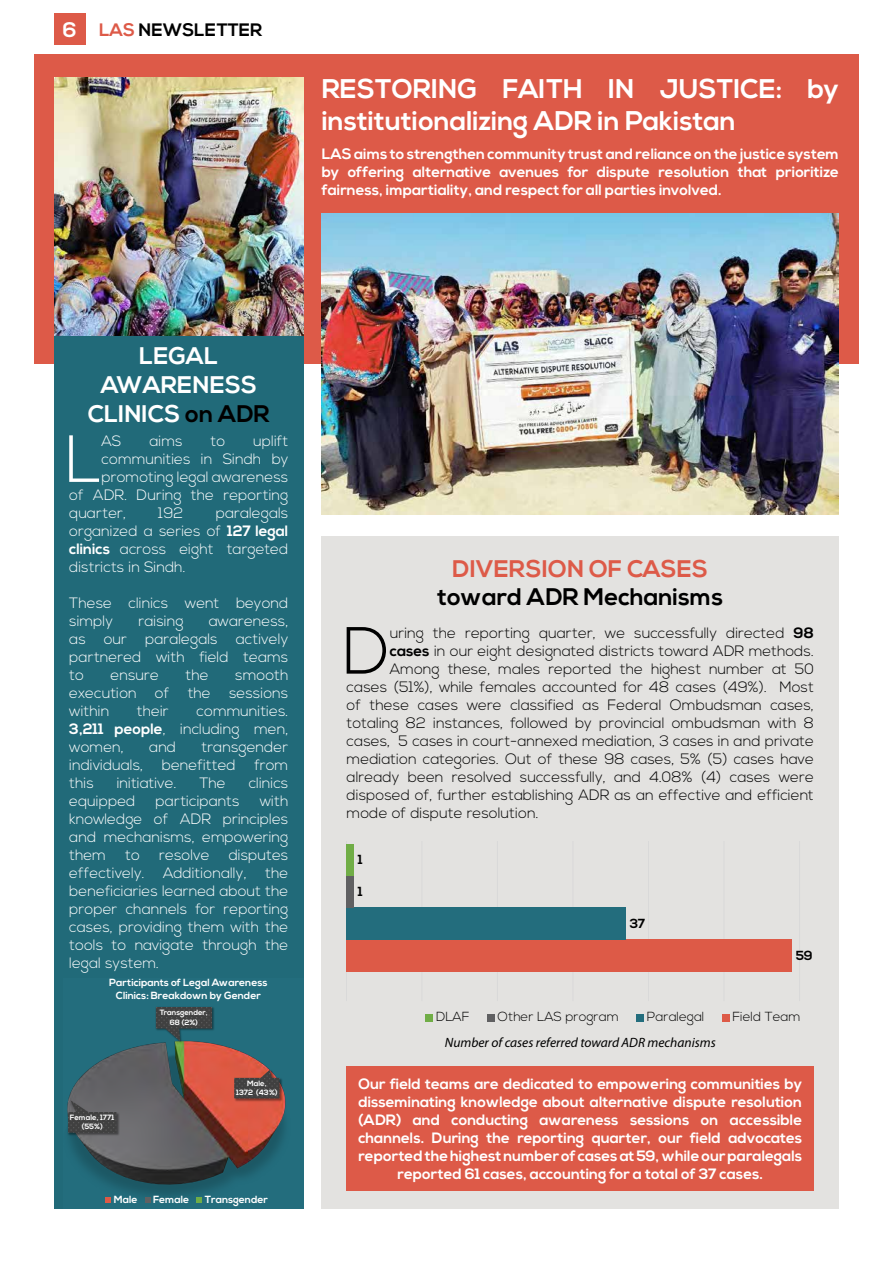
<style>
.page{position:relative;width:893px;height:1263px;background:#fff}
.page>*{position:absolute;margin:0;border:0;box-sizing:border-box;transform-origin:0 0}
.t1{font:300 66.45px "Nexa";color:#fff}
.t2{font:300 66.45px "Nexa";color:#000}
.t3{font:700 27px/32.4px "Nexa";color:#fff}
.t4{font:700 24px/28.8px "Nexa";color:#fff;text-align:center}
.t5{font:700 24px "Nexa";color:#000}
.t6{font:700 24px "Nexa";color:#dd5a48}
.t7{font:700 18px "Nexa";color:#000}
.t8{font:300 15px/18px "Nexa";color:#fff;text-align:justify}
.t9{font:300 15px "Nexa";color:#000}
.t10{font:700 15px/18px "Nexa";color:#fff;text-align:justify}
.t11{font:italic 13.5px "Myriad Pro";color:#000}
.t12{font:300 13.2px "Nexa";color:#000}
.t13{font:700 13.2px "Nexa";color:#000}
.t14{font:700 10.35px/12.8px "Nexa";color:#fff;text-align:center}
.t15{font:700 7.65px/9.4px "Nexa";color:#fff;text-align:center}
.s1{font-size:21px;color:#fff}
.s2{color:#dd5a48}
.s3{color:#000}
.s4{font-weight:700}
</style>
<div class="page">
<div style="left:54px;top:14px;width:31px;height:31px;background:#dd5a48"></div>
<div style="left:34px;top:54px;width:825px;height:310px;background:#dd5a48"></div>
<div style="left:54px;top:335px;width:250px;height:874px;background:#216a79"></div>
<img style="left:54px;top:77px;width:250px;height:258px">
<img style="left:322px;top:213px;width:517px;height:302px">
<div style="left:322px;top:537px;width:517px;height:672px;background:#e3e2e0"></div>
<div style="left:63px;top:979px;width:241px;height:230px;background:#236d7d"></div>
<img style="left:68px;top:1043px;width:218px;height:160px">
<img style="left:233px;top:1068px;width:50px;height:34px">
<svg style="left:234px;top:1070px;width:46px;height:28px"></svg>
<img style="left:67px;top:1099px;width:53px;height:37px">
<svg style="left:68px;top:1100px;width:48px;height:33px;background:#4e4e4f"></svg>
<img style="left:155px;top:1007px;width:61px;height:38px">
<svg style="left:156px;top:1007px;width:56px;height:34px"></svg>
<svg style="left:105px;top:1197px;width:6px;height:6px"></svg>
<svg style="left:145px;top:1197px;width:5px;height:6px"></svg>
<svg style="left:196px;top:1197px;width:6px;height:6px"></svg>
<hr style="left:347px;top:841px;width:1px;height:160px;background:#d9d9d9">
<hr style="left:422px;top:841px;width:1px;height:160px;background:#d9d9d9">
<hr style="left:497px;top:841px;width:1px;height:160px;background:#d9d9d9">
<hr style="left:573px;top:841px;width:1px;height:160px;background:#d9d9d9">
<hr style="left:648px;top:841px;width:1px;height:160px;background:#d9d9d9">
<hr style="left:724px;top:841px;width:1px;height:160px;background:#d9d9d9">
<hr style="left:799px;top:841px;width:1px;height:160px;background:#d9d9d9">
<hr style="left:875px;top:841px;width:1px;height:160px;background:#d9d9d9">
<div style="left:347px;top:940px;width:445px;height:32px;background:#dd5a47"></div>
<div style="left:347px;top:908px;width:279px;height:32px;background:#236d7d"></div>
<div style="left:347px;top:876px;width:7px;height:32px;background:#606062"></div>
<div style="left:347px;top:844px;width:7px;height:32px;background:#70ad46"></div>
<div style="left:425px;top:1014px;width:8px;height:8px;background:#70ad46"></div>
<div style="left:487px;top:1014px;width:7px;height:8px;background:#606062"></div>
<div style="left:636px;top:1014px;width:7px;height:8px;background:#236d7d"></div>
<div style="left:722px;top:1014px;width:7px;height:8px;background:#dd5a47"></div>
<div style="left:347px;top:1066px;width:467px;height:124px;background:#dd5a48"></div>
<p class="t7" style="left:63px;top:20px;width:201px"><span class="s1">6</span> <span class="s2">LAS</span> NEWSLETTER</p>
<h2 class="t3" style="left:322px;top:73px;width:519px">RESTORING FAITH IN JUSTICE: by institutionalizing ADR in Pakistan</h2>
<p class="t10" style="left:322px;top:146px;width:519px">LAS aims to strengthen community trust and reliance on the justice system by offering alternative avenues for dispute resolution that prioritize fairness, impartiality, and respect for all parties involved.</p>
<h3 class="t4" style="left:88px;top:342px;width:183px">LEGAL<br>AWARENESS<br>CLINICS <span class="s3">on ADR</span></h3>
<h1 class="t1" style="left:65px;top:421px;width:38px">L</h1>
<p class="t8" style="left:102px;top:432px;width:21px">AS</p>
<p class="t8" style="left:149px;top:432px;width:35px">aims</p>
<p class="t8" style="left:211px;top:432px;width:16px">to</p>
<p class="t8" style="left:253px;top:432px;width:37px">uplift</p>
<p class="t8" style="left:102px;top:450px;width:188px">communities in Sindh by</p>
<p class="t8" style="left:102px;top:468px;width:188px">promoting legal awareness</p>
<p class="t8" style="left:69px;top:486px;width:221px">of ADR. During the reporting</p>
<p class="t8" style="left:69px;top:504px;width:58px">quarter,</p>
<p class="t8" style="left:158px;top:504px;width:27px">192</p>
<p class="t8" style="left:69px;top:504px;width:221px;text-indent:146px">paralegals organized a series of <span class="s4">127 legal clinics</span> across eight targeted districts in Sindh.</p>
<p class="t8" style="left:69px;top:594px;width:221px">These clinics went beyond simply</p>
<p class="t8" style="left:139px;top:612px;width:46px">raising</p>
<p class="t8" style="left:69px;top:612px;width:221px;text-indent:140px">awareness, as our paralegals actively partnered with field teams to</p>
<p class="t8" style="left:69px;top:666px;width:221px;text-indent:166px">smooth execution of the sessions within</p>
<p class="t8" style="left:111px;top:666px;width:50px">ensure</p>
<p class="t8" style="left:185px;top:666px;width:25px">the</p>
<p class="t8" style="left:69px;top:702px;width:221px;text-indent:127px">communities.<br><span class="s4">3,211 people</span>, including men, women,</p>
<p class="t8" style="left:137px;top:702px;width:33px">their</p>
<p class="t8" style="left:69px;top:738px;width:221px;text-indent:132px">transgender individuals, benefitted from this</p>
<p class="t8" style="left:149px;top:738px;width:28px">and</p>
<p class="t8" style="left:117px;top:774px;width:61px">initiative.</p>
<p class="t8" style="left:199px;top:774px;width:28px">The</p>
<p class="t8" style="left:249px;top:774px;width:41px">clinics</p>
<p class="t8" style="left:69px;top:792px;width:68px">equipped</p>
<p class="t8" style="left:156px;top:792px;width:86px">participants</p>
<p class="t8" style="left:69px;top:792px;width:221px;text-indent:191px">with knowledge of ADR principles and mechanisms, empowering them</p>
<p class="t8" style="left:69px;top:846px;width:221px;text-indent:159px">disputes effectively. Additionally, the beneficiaries learned about the proper channels for reporting cases, providing them with the tools to navigate through the legal system.</p>
<p class="t8" style="left:125px;top:846px;width:16px">to</p>
<p class="t8" style="left:159px;top:846px;width:52px">resolve</p>
<p class="t14" style="left:109px;top:976px;width:160px">Participants of Legal Awareness<br>Clinics: Breakdown by Gender</p>
<p class="t15" style="left:70px;top:1113px;width:46px">Female, 1771 (55%)</p>
<p class="t15" style="left:160px;top:1008px;width:49px">Transgender,<br>68 (2%)</p>
<p class="t15" style="left:236px;top:1079px;width:43px">Male,<br>1372 (43%)</p>
<p class="t14" style="left:114px;top:1193px;width:25px">Male</p>
<p class="t14" style="left:153px;top:1193px;width:38px">Female</p>
<p class="t14" style="left:205px;top:1193px;width:65px">Transgender</p>
<h3 class="t6" style="left:453px;top:554px;width:257px">DIVERSION OF CASES</h3>
<h3 class="t5" style="left:437px;top:583px;width:287px">toward ADR Mechanisms</h3>
<h1 class="t2" style="left:343px;top:613px;width:49px">D</h1>
<p class="t9" style="left:390px;top:624px;width:426px">uring the reporting quarter, we successfully directed <span class="s4">98</span></p>
<p class="t9" style="left:390px;top:642px;width:425px"><span class="s4">cases</span> in our eight designated districts toward ADR methods.</p>
<p class="t9" style="left:390px;top:660px;width:426px">Among these, males reported the highest number at 50</p>
<p class="t9" style="left:347px;top:678px;width:469px">cases (51%), while females accounted for 48 cases (49%). Most</p>
<p class="t9" style="left:347px;top:696px;width:469px">of these cases were classified as Federal Ombudsman cases,</p>
<p class="t9" style="left:347px;top:714px;width:469px">totaling 82 instances, followed by provincial ombudsman with 8</p>
<p class="t9" style="left:347px;top:732px;width:469px">cases, 5 cases in court-annexed mediation, 3 cases in and private</p>
<p class="t9" style="left:347px;top:750px;width:469px">mediation categories. Out of these 98 cases, 5% (5) cases have</p>
<p class="t9" style="left:347px;top:768px;width:469px">already been resolved successfully, and 4.08% (4) cases were</p>
<p class="t9" style="left:347px;top:786px;width:469px">disposed of, further establishing ADR as an effective and efficient</p>
<p class="t9" style="left:347px;top:804px;width:193px">mode of dispute resolution.</p>
<p class="t13" style="left:358px;top:852px;width:6px">1</p>
<p class="t13" style="left:358px;top:884px;width:6px">1</p>
<p class="t13" style="left:630px;top:916px;width:17px">37</p>
<p class="t13" style="left:796px;top:948px;width:18px">59</p>
<p class="t12" style="left:436px;top:1009px;width:35px">DLAF</p>
<p class="t12" style="left:498px;top:1009px;width:123px">Other LAS program</p>
<p class="t12" style="left:647px;top:1009px;width:59px">Paralegal</p>
<p class="t12" style="left:733px;top:1009px;width:69px">Field Team</p>
<p class="t11" style="left:445px;top:1034px;width:272px">Number of cases referred toward ADR mechanisms</p>
<p class="t10" style="left:358px;top:1075px;width:445px;text-align:center">Our field teams are dedicated to empowering communities by disseminating knowledge about alternative dispute resolution (ADR) and conducting awareness sessions on accessible channels. During the reporting quarter, our field advocates reported the highest number of cases at 59, while our paralegals reported 61 cases, accounting for a total of 37 cases.</p>
</div>
